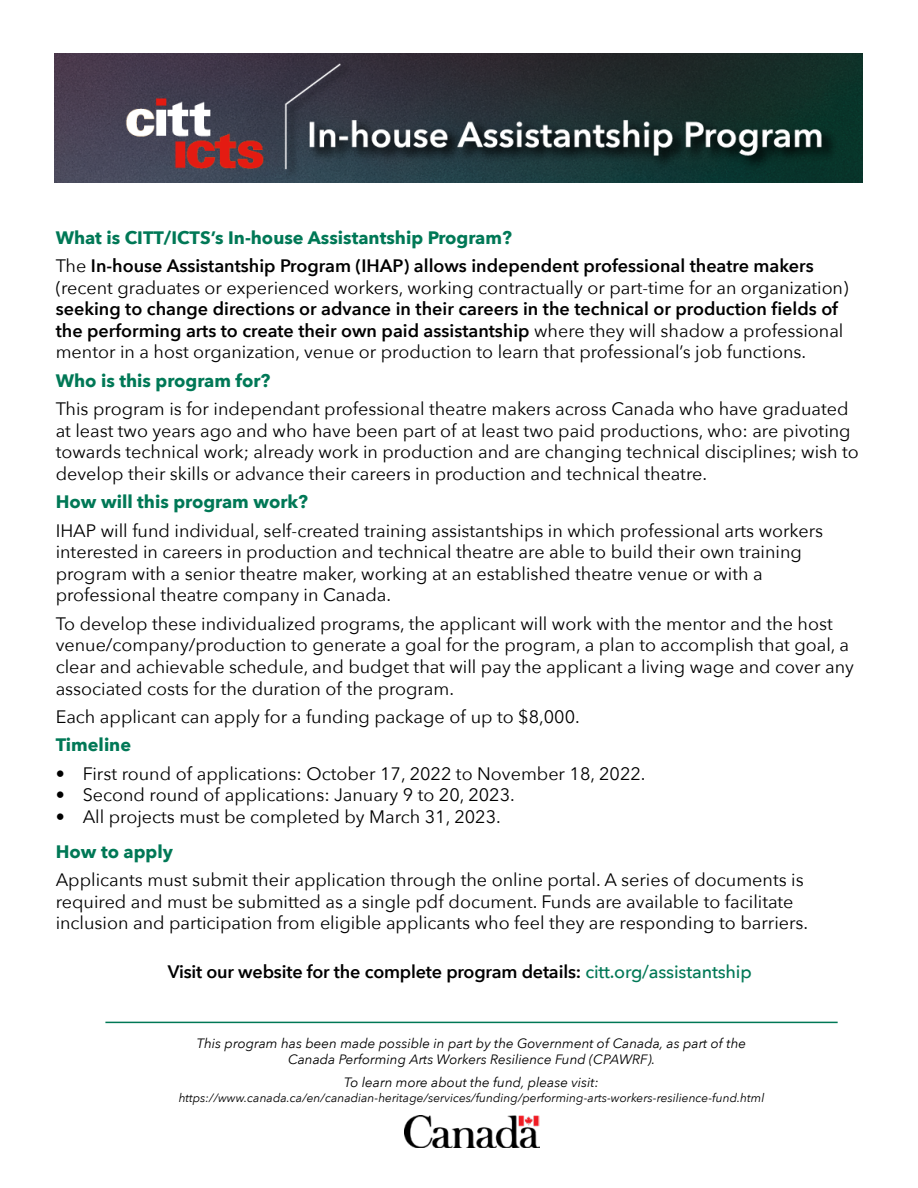
<style>
.page{position:relative;width:918px;height:1188px;background:#fff}
.page>*{position:absolute;margin:0;border:0;box-sizing:border-box;transform-origin:0 0}
.t1{font:18px/21.6px "Avenir Next";color:#000}
.t2{font:600 18px/21.6px "Avenir Next";color:#000}
.t3{font:700 18px "Avenir Next";color:#007856}
.t4{font:italic 13.5px/16.2px "Avenir Next";color:#000;text-align:center}
.t5{font:italic 12px "Avenir Next";color:#000}
.s1{font-weight:700;color:#007856}
.s2{font-weight:400}
.s3{font-weight:500;color:#007856}
</style>
<div class="page">
<img style="left:54px;top:54px;width:808px;height:128px">
<hr style="left:105px;top:1022px;width:733px;height:1px;background:#007856">
<img style="left:404px;top:1115px;width:135px;height:32px">
<p class="t2" style="left:56px;top:223px;width:760px;line-height:28.3px"><span class="s1">What is CITT/ICTS’s In-house Assistantship Program?<br></span><span class="s2">The</span> In-house Assistantship Program (IHAP) allows independent professional theatre makers</p>
<p class="t1" style="left:56px;top:276px;width:794px">(recent graduates or experienced workers, working contractually or part-time for an organization)</p>
<p class="t2" style="left:56px;top:298px;width:789px">seeking to change directions or advance in their careers in the technical or production fields of the performing arts to create their own paid assistantship <span class="s2">where they will shadow a professional mentor in a host organization, venue or production to learn that professional’s job functions.</span></p>
<p class="t3" style="left:56px;top:365px;width:216px">Who is this program for?</p>
<p class="t1" style="left:56px;top:397px;width:805px">This program is for independant professional theatre makers across Canada who have graduated at least two years ago and who have been part of at least two paid productions, who: are pivoting towards technical work; already work in production and are changing technical disciplines; wish to develop their skills or advance their careers in production and technical theatre.</p>
<p class="t3" style="left:56px;top:486px;width:254px">How will this program work?</p>
<p class="t1" style="left:56px;top:519px;width:769px">IHAP will fund individual, self-created training assistantships in which professional arts workers interested in careers in production and technical theatre are able to build their own training program with a senior theatre maker, working at an established theatre venue or with a professional theatre company in Canada.</p>
<p class="t1" style="left:56px;top:612px;width:800px">To develop these individualized programs, the applicant will work with the mentor and the host venue/company/production to generate a goal for the program, a plan to accomplish that goal, a clear and achievable schedule, and budget that will pay the applicant a living wage and cover any associated costs for the duration of the program.</p>
<p class="t1" style="left:56px;top:705px;width:526px">Each applicant can apply for a funding package of up to $8,000.</p>
<p class="t3" style="left:56px;top:729px;width:77px">Timeline</p>
<p class="t1" style="left:56px;top:762px;width:591px">• First round of applications: October 17, 2022 to November 18, 2022.</p>
<p class="t1" style="left:56px;top:783px;width:461px">• Second round of applications: January 9 to 20, 2023.</p>
<p class="t1" style="left:56px;top:805px;width:447px">• All projects must be completed by March 31, 2023.</p>
<p class="t3" style="left:56px;top:836px;width:119px">How to apply</p>
<p class="t1" style="left:56px;top:868px;width:754px">Applicants must submit their application through the online portal. A series of documents is required and must be submitted as a single pdf document. Funds are available to facilitate inclusion and participation from eligible applicants who feel they are responding to barriers.</p>
<p class="t2" style="left:168px;top:961px;width:585px">Visit our website for the complete program details: <span class="s3">citt.org/assistantship</span></p>
<p class="t4" style="left:197px;top:1035px;width:551px">This program has been made possible in part by the Government of Canada, as part of the<br>Canada Performing Arts Workers Resilience Fund (CPAWRF).</p>
<p class="t4" style="left:344px;top:1074px;width:256px">To learn more about the fund, please visit:</p>
<p class="t5" style="left:179px;top:1087px;width:587px">https://www.canada.ca/en/canadian-heritage/services/funding/performing-arts-workers-resilience-fund.html</p>
</div>
